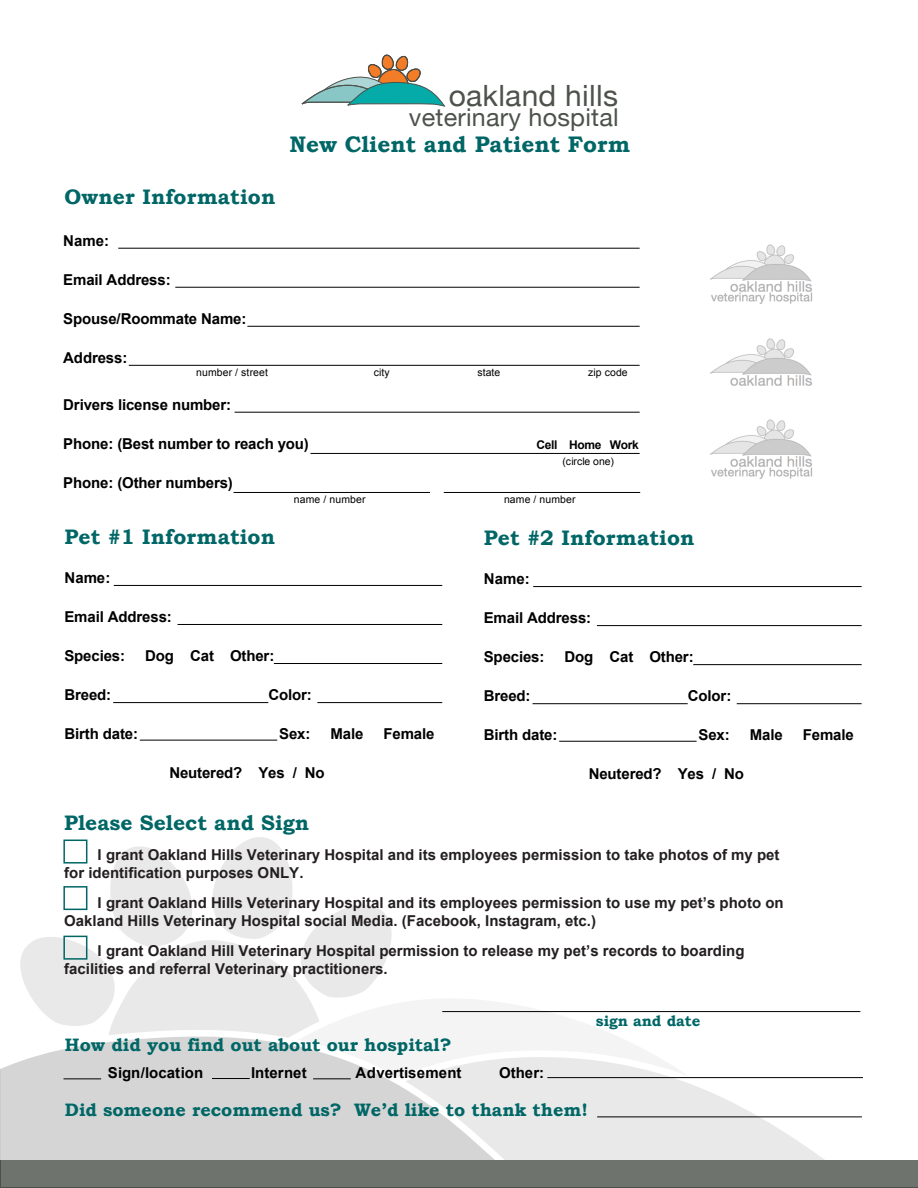
<style>
.page{position:relative;width:918px;height:1188px;background:#fff}
.page>*{position:absolute;margin:0;border:0;box-sizing:border-box;transform-origin:0 0}
.t1{font:29.4px "Helvetica Neue";letter-spacing:.01em;color:#4d524b}
.t2{font:24.6px "Helvetica Neue";letter-spacing:.01em;color:#4d524b}
.t3{font:700 22.5px "Bookman Old Style";color:#066}
.t4{font:700 21px "Bookman Old Style";letter-spacing:.01em;color:#066}
.t5{font:700 18px "Bookman Old Style";color:#066}
.t6{font:700 15px/18px "Arial";color:#231f20}
.t7{font:700 15px "Arial";letter-spacing:-.01em;color:#000}
.t8{font:700 15px "Bookman Old Style";color:#066}
.t9{font:700 12px "Arial";letter-spacing:-.03em;color:#000}
.t10{font:10.5px "Arial";letter-spacing:.01em;color:#000}
</style>
<div class="page">
<div style="left:0;top:1160px;width:918px;height:28px;background:#4d514b"></div>
<svg style="left:1px;top:837px;width:917px;height:350px"></svg>
<hr style="left:118px;top:248px;width:522px;height:1px;background:#000">
<hr style="left:175px;top:287px;width:465px;height:1px;background:#000">
<hr style="left:247px;top:326px;width:393px;height:1px;background:#000">
<hr style="left:129px;top:365px;width:511px;height:1px;background:#000">
<hr style="left:235px;top:412px;width:405px;height:1px;background:#000">
<hr style="left:311px;top:453px;width:329px;height:1px;background:#000">
<hr style="left:234px;top:492px;width:196px;height:1px;background:#000">
<hr style="left:444px;top:492px;width:196px;height:1px;background:#000">
<hr style="left:114px;top:585px;width:328px;height:1px;background:#000">
<hr style="left:178px;top:624px;width:264px;height:1px;background:#000">
<hr style="left:274px;top:663px;width:168px;height:1px;background:#000">
<hr style="left:140px;top:740px;width:137px;height:1px;background:#000">
<hr style="left:113px;top:702px;width:155px;height:1px;background:#000">
<hr style="left:317px;top:702px;width:125px;height:1px;background:#000">
<hr style="left:533px;top:586px;width:329px;height:1px;background:#000">
<hr style="left:597px;top:625px;width:265px;height:1px;background:#000">
<hr style="left:693px;top:664px;width:169px;height:1px;background:#000">
<hr style="left:559px;top:741px;width:138px;height:1px;background:#000">
<hr style="left:533px;top:703px;width:155px;height:1px;background:#000">
<hr style="left:737px;top:703px;width:125px;height:1px;background:#000">
<svg style="left:301px;top:54px;width:145px;height:53px"></svg>
<img style="left:710px;top:244px;width:103px;height:60px">
<img style="left:710px;top:338px;width:102px;height:48px">
<img style="left:710px;top:419px;width:103px;height:60px">
<hr style="left:597px;top:1117px;width:265px;height:1px;background:#000">
<hr style="left:442px;top:1011px;width:418px;height:1px;background:#000">
<hr style="left:64px;top:1079px;width:37px;height:1px;background:#000">
<hr style="left:212px;top:1078px;width:38px;height:1px;background:#000">
<hr style="left:313px;top:1079px;width:38px;height:1px;background:#000">
<hr style="left:547px;top:1077px;width:316px;height:1px;background:#000">
<div style="left:63px;top:840px;width:24px;height:24px;border:2px solid #066"></div>
<div style="left:63px;top:886px;width:24px;height:24px;border:2px solid #066"></div>
<div style="left:63px;top:936px;width:24px;height:24px;border:2px solid #066"></div>
<h1 class="t1" style="left:449px;top:74px;width:171px">oakland hills</h1>
<h2 class="t2" style="left:409px;top:100px;width:211px">veterinary hospital</h2>
<h3 class="t4" style="left:64px;top:184px;width:212px">Owner Information</h3>
<h3 class="t3" style="left:289px;top:131px;width:342px">New Client and Patient Form</h3>
<p class="t7" style="left:63px;top:231px;width:47px">Name:</p>
<p class="t7" style="left:63px;top:270px;width:109px">Email Address:</p>
<p class="t7" style="left:63px;top:309px;width:185px">Spouse/Roommate Name:</p>
<p class="t7" style="left:63px;top:348px;width:66px">Address:</p>
<p class="t7" style="left:63px;top:395px;width:169px">Drivers license number:</p>
<p class="t7" style="left:63px;top:434px;width:247px">Phone: (Best number to reach you)</p>
<p class="t7" style="left:63px;top:473px;width:171px">Phone: (Other numbers)</p>
<p class="t10" style="left:196px;top:365px;width:73px">number / street</p>
<p class="t10" style="left:374px;top:365px;width:18px">city</p>
<p class="t10" style="left:477px;top:365px;width:25px">state</p>
<p class="t10" style="left:588px;top:365px;width:41px">zip code</p>
<p class="t9" style="left:537px;top:437px;width:104px">Cell Home Work</p>
<p class="t10" style="left:562px;top:454px;width:53px">(circle one)</p>
<p class="t10" style="left:294px;top:492px;width:73px">name / number</p>
<p class="t10" style="left:504px;top:493px;width:73px">name / number</p>
<h3 class="t4" style="left:64px;top:525px;width:212px">Pet #1 Information</h3>
<p class="t7" style="left:64px;top:568px;width:47px">Name:</p>
<p class="t7" style="left:64px;top:607px;width:109px">Email Address:</p>
<p class="t7" style="left:64px;top:646px;width:62px">Species:</p>
<p class="t7" style="left:145px;top:646px;width:131px">Dog Cat Other:</p>
<p class="t7" style="left:64px;top:685px;width:48px">Breed:</p>
<p class="t7" style="left:268px;top:685px;width:45px">Color:</p>
<p class="t7" style="left:64px;top:724px;width:75px">Birth date:</p>
<p class="t7" style="left:279px;top:724px;width:33px">Sex:</p>
<p class="t7" style="left:330px;top:724px;width:34px">Male</p>
<p class="t7" style="left:383px;top:724px;width:53px">Female</p>
<p class="t7" style="left:169px;top:763px;width:157px">Neutered? Yes / No</p>
<h3 class="t4" style="left:484px;top:526px;width:212px">Pet #2 Information</h3>
<p class="t7" style="left:484px;top:569px;width:47px">Name:</p>
<p class="t7" style="left:484px;top:608px;width:109px">Email Address:</p>
<p class="t7" style="left:484px;top:647px;width:62px">Species:</p>
<p class="t7" style="left:565px;top:647px;width:131px">Dog Cat Other:</p>
<p class="t7" style="left:484px;top:686px;width:48px">Breed:</p>
<p class="t7" style="left:688px;top:686px;width:45px">Color:</p>
<p class="t7" style="left:484px;top:725px;width:75px">Birth date:</p>
<p class="t7" style="left:699px;top:725px;width:33px">Sex:</p>
<p class="t7" style="left:750px;top:725px;width:34px">Male</p>
<p class="t7" style="left:803px;top:725px;width:53px">Female</p>
<p class="t7" style="left:589px;top:764px;width:157px">Neutered? Yes / No</p>
<h3 class="t4" style="left:64px;top:810px;width:246px">Please Select and Sign</h3>
<p class="t6" style="left:64px;top:846px;width:717px;text-indent:33px">I grant Oakland Hills Veterinary Hospital and its employees permission to take photos of my pet for identification purposes ONLY.</p>
<p class="t6" style="left:64px;top:894px;width:721px;text-indent:33px">I grant Oakland Hills Veterinary Hospital and its employees permission to use my pet’s photo on<br>Oakland Hills Veterinary Hospital social Media. (Facebook, Instagram, etc.)</p>
<p class="t6" style="left:64px;top:942px;width:682px;text-indent:33px">I grant Oakland Hill Veterinary Hospital permission to release my pet’s records to boarding facilities and referral Veterinary practitioners.</p>
<p class="t5" style="left:65px;top:1034px;width:388px">How did you find out about our hospital?</p>
<p class="t7" style="left:108px;top:1063px;width:97px">Sign/location</p>
<p class="t7" style="left:251px;top:1063px;width:57px">Internet</p>
<p class="t7" style="left:356px;top:1063px;width:107px">Advertisement</p>
<p class="t7" style="left:499px;top:1063px;width:47px">Other:</p>
<p class="t5" style="left:65px;top:1099px;width:525px">Did someone recommend us? We’d like to thank them!</p>
<p class="t8" style="left:596px;top:1012px;width:106px">sign and date</p>
</div>
